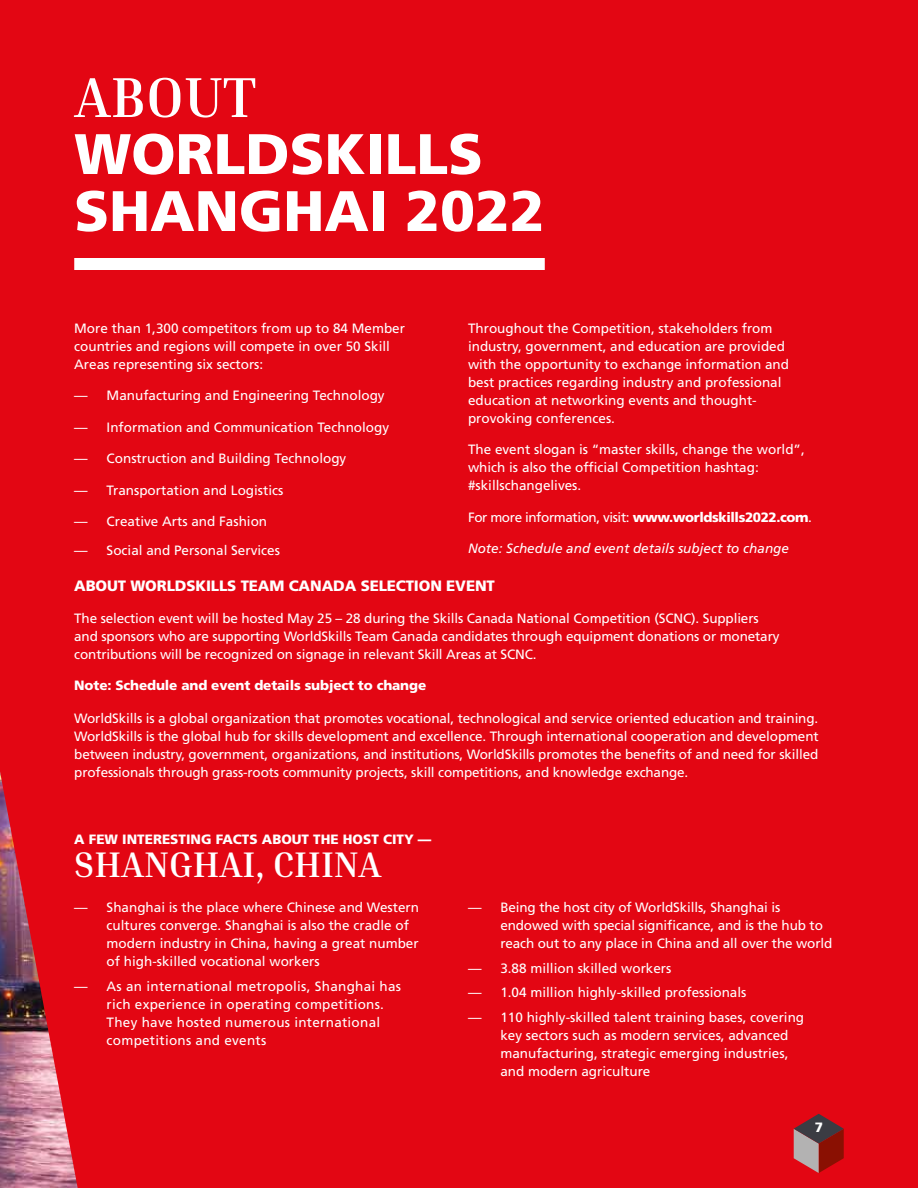
<style>
.page{position:relative;width:918px;height:1188px;background:#e30613}
.page>*{position:absolute;margin:0;border:0;box-sizing:border-box;transform-origin:0 0}
.t1{font:900 57px/57px "Frutiger LT Std";color:#fff}
.t2{font:700 57px "Inria Serif";color:#fff}
.t3{font:700 36px "Inria Serif";color:#fff}
.t4{font:900 15px "Frutiger LT Std";letter-spacing:-.01em;color:#fff}
.t5{font:13.5px/18px "Frutiger LT Std";color:#fff}
.t6{font:13.5px/18px "Frutiger LT Std";letter-spacing:.02em;color:#fff}
.t7{font:900 13.5px "Frutiger LT Std";letter-spacing:-.01em;color:#fff}
.t8{font:13.5px "Frutiger LT Std";letter-spacing:-.03em;color:#fff}
.t9{font:italic 13.5px "Frutiger LT Std";color:#fff}
.s1{font-weight:900}
</style>
<div class="page">
<div style="left:74px;top:258px;width:471px;height:12px;background:#fff"></div>
<svg style="left:794px;top:1114px;width:50px;height:59px;background:#964041"></svg>
<h1 class="t2" style="left:74px;top:61px;width:183px">ABOUT</h1>
<h1 class="t1" style="left:74px;top:125px;width:472px">WORLDSKILLS<br>SHANGHAI 2022</h1>
<p class="t5" style="left:74px;top:319px;width:332px">More than 1,300 competitors from up to 84 Member countries and regions will compete in over 50 Skill<br>Areas representing six sectors:</p>
<p class="t5" style="left:74px;top:386px;width:312px">— Manufacturing and Engineering Technology</p>
<p class="t5" style="left:74px;top:418px;width:316px">— Information and Communication Technology</p>
<p class="t5" style="left:74px;top:449px;width:274px">— Construction and Building Technology</p>
<p class="t5" style="left:74px;top:481px;width:211px">— Transportation and Logistics</p>
<p class="t5" style="left:74px;top:512px;width:194px">— Creative Arts and Fashion</p>
<p class="t5" style="left:74px;top:541px;width:207px">— Social and Personal Services</p>
<p class="t4" style="left:74px;top:577px;width:422px">ABOUT WORLDSKILLS TEAM CANADA SELECTION EVENT</p>
<p class="t5" style="left:74px;top:609px;width:707px">The selection event will be hosted May 25 – 28 during the Skills Canada National Competition (SCNC). Suppliers and sponsors who are supporting WorldSkills Team Canada candidates through equipment donations or monetary contributions will be recognized on signage in relevant Skill Areas at SCNC.</p>
<p class="t7" style="left:74px;top:678px;width:354px">Note: Schedule and event details subject to change</p>
<p class="t5" style="left:468px;top:319px;width:323px">Throughout the Competition, stakeholders from industry, government, and education are provided with the opportunity to exchange information and best practices regarding industry and professional education at networking events and thought&shy;provoking conferences.</p>
<p class="t5" style="left:468px;top:440px;width:338px">The event slogan is “master skills, change the world”, which is also the official Competition hashtag: #skillschangelives.</p>
<p class="t8" style="left:468px;top:509px;width:345px">For more information, visit: <span class="s1">www.worldskills2022.com</span>.</p>
<p class="t9" style="left:468px;top:541px;width:323px">Note: Schedule and event details subject to change</p>
<p class="t5" style="left:74px;top:709px;width:746px;text-align:justify">WorldSkills is a global organization that promotes vocational, technological and service oriented education and training.<br>WorldSkills is the global hub for skills development and excellence. Through international cooperation and development between industry, government, organizations, and institutions, WorldSkills promotes the benefits of and need for skilled professionals through grass-roots community projects, skill competitions, and knowledge exchange.</p>
<p class="t7" style="left:74px;top:832px;width:359px">A FEW INTERESTING FACTS ABOUT THE HOST CITY —</p>
<h2 class="t3" style="left:74px;top:842px;width:309px">SHANGHAI, CHINA</h2>
<p class="t5" style="left:107px;top:898px;width:314px;text-indent:-32px">— Shanghai is the place where Chinese and Western cultures converge. Shanghai is also the cradle of modern industry in China, having a great number of high-skilled vocational workers</p>
<p class="t6" style="left:107px;top:977px;width:296px;text-indent:-32px">— As an international metropolis, Shanghai has rich experience in operating competitions.<br>They have hosted numerous international competitions and events</p>
<p class="t5" style="left:500px;top:898px;width:333px;text-indent:-32px">— Being the host city of WorldSkills, Shanghai is endowed with special significance, and is the hub to reach out to any place in China and all over the world</p>
<p class="t5" style="left:468px;top:959px;width:205px">— 3.88 million skilled workers</p>
<p class="t5" style="left:468px;top:984px;width:280px">— 1.04 million highly-skilled professionals</p>
<p class="t5" style="left:500px;top:1009px;width:305px;text-indent:-32px">— 110 highly-skilled talent training bases, covering key sectors such as modern services, advanced manufacturing, strategic emerging industries, and modern agriculture</p>
<p class="t7" style="left:815px;top:1119px;width:10px">7</p>
</div>
